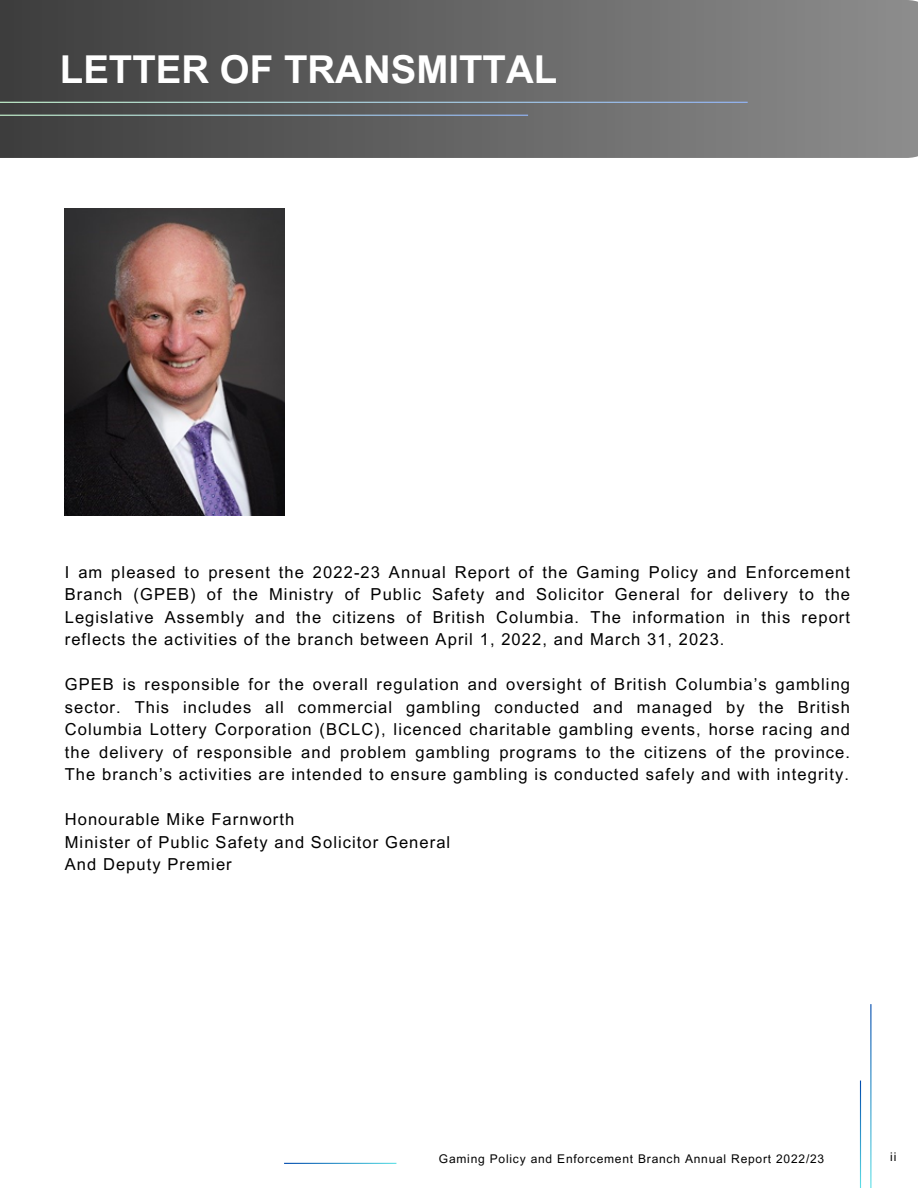
<style>
.page{position:relative;width:918px;height:1188px;background:#fff}
.page>*{position:absolute;margin:0;border:0;box-sizing:border-box;transform-origin:0 0}
.t1{font:700 38.4px "Arial MT Pro";color:#fff}
.t2{font:16.5px/22.5px "Arial MT Pro";letter-spacing:.065em;color:#000;text-align:justify}
.t3{font:12px "Arial MT Pro";letter-spacing:.065em;color:#000}
</style>
<div class="page">
<svg style="left:0;top:0;width:918px;height:158px;background:#656565"></svg>
<hr style="left:0;top:102px;width:748px;height:1px;background:#fff">
<hr style="left:0;top:115px;width:528px;height:1px;background:#fff">
<img style="left:65px;top:208px;width:219px;height:307px">
<p class="t1" style="left:60px;top:55px;width:499px">LETTER OF TRANSMITTAL</p>
<p class="t2" style="left:65px;top:563px;width:787px">I am pleased to present the 2022-23 Annual Report of the Gaming Policy and Enforcement Branch (GPEB) of the Ministry of Public Safety and Solicitor General for delivery to the Legislative Assembly and the citizens of British Columbia. The information in this report reflects the activities of the branch between April 1, 2022, and March 31, 2023.</p>
<p class="t2" style="left:65px;top:675px;width:787px">GPEB is responsible for the overall regulation and oversight of British Columbia’s gambling sector. This includes all commercial gambling conducted and managed by the British Columbia Lottery Corporation (BCLC), licenced charitable gambling events, horse racing and the delivery of responsible and problem gambling programs to the citizens of the province.<br>The branch’s activities are intended to ensure gambling is conducted safely and with integrity.</p>
<p class="t2" style="left:65px;top:810px;width:231px">Honourable Mike Farnworth</p>
<p class="t2" style="left:65px;top:833px;width:387px">Minister of Public Safety and Solicitor General</p>
<p class="t2" style="left:65px;top:855px;width:168px">And Deputy Premier</p>
<p class="t3" style="left:439px;top:1154px;width:387px">Gaming Policy and Enforcement Branch Annual Report 2022/23</p>
<p class="t3" style="left:890px;top:1152px;width:8px">ii</p>
</div>
